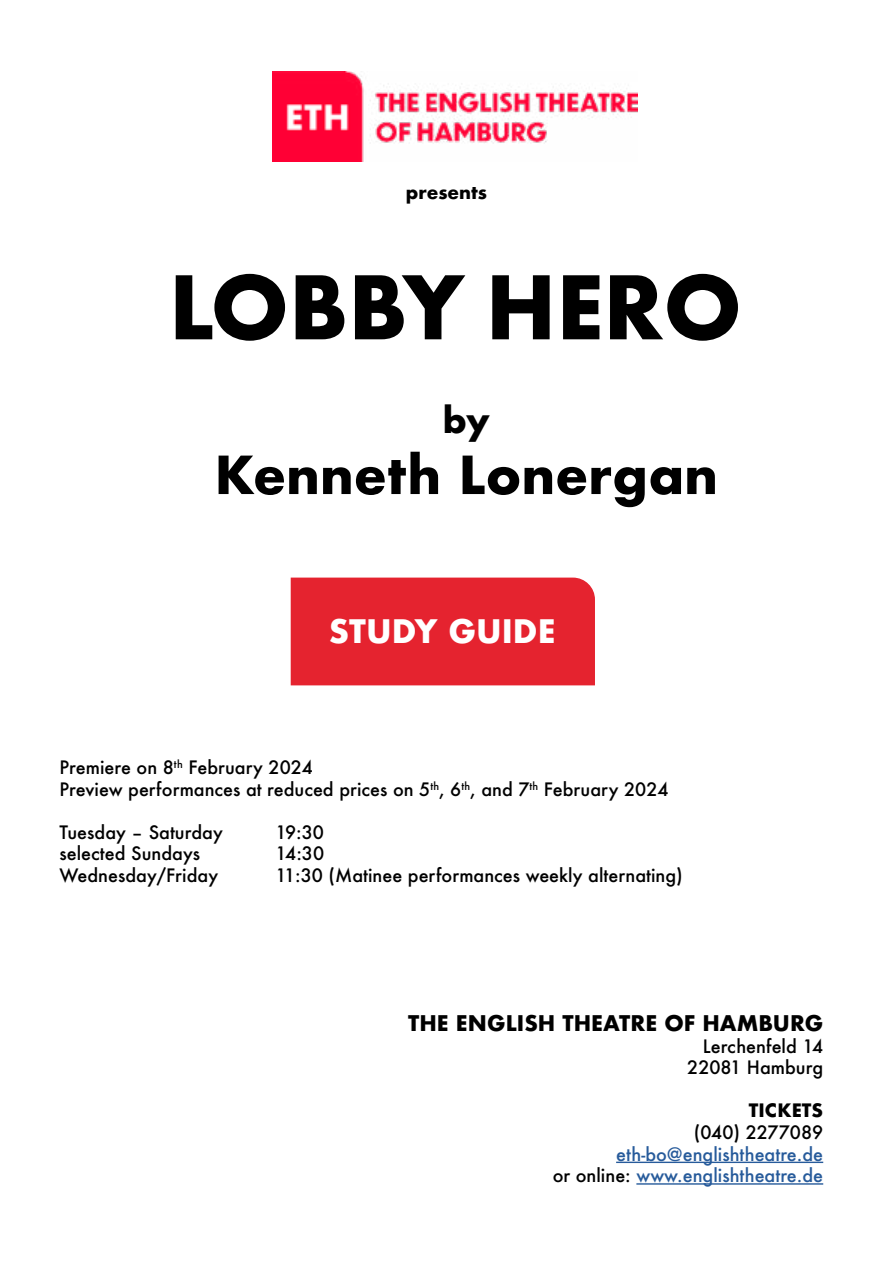
<style>
.page{position:relative;width:893px;height:1263px;background:#fff}
.page>*{position:absolute;margin:0;border:0;box-sizing:border-box;transform-origin:0 0}
.t1{font:700 96px "Futura PT";color:#000}
.t2{font:700 51px "Futura";color:#000}
.t3{font:700 34.5px "Futura";color:#000}
.t4{font:700 31.5px "Futura";color:#fff}
.t5{font:700 21px "Futura";color:#000}
.t6{font:500 18px/21.6px "Futura";color:#000;text-align:right}
.t7{font:500 18px/21.6px "Futura";color:#275b9b;text-align:right}
.t8{font:700 18px "Futura";color:#000}
.s1{color:#000}
</style>
<div class="page">
<div style="left:290px;top:577px;width:305px;height:109px;background:#e5232f"></div>
<hr style="left:616px;top:1162px;width:207px;height:1px;background:#275b9b">
<hr style="left:636px;top:1183px;width:187px;height:2px;background:#275b9b">
<img style="left:273px;top:71px;width:365px;height:90px">
<p class="t8" style="left:406px;top:179px;width:83px">presents</p>
<h1 class="t1" style="left:169px;top:245px;width:574px">LOBBY HERO</h1>
<h3 class="t3" style="left:443px;top:395px;width:48px">by</h3>
<h2 class="t2" style="left:215px;top:438px;width:505px">Kenneth Lonergan</h2>
<h3 class="t4" style="left:329px;top:608px;width:228px">STUDY GUIDE</h3>
<p class="t6" style="left:60px;top:756px;width:610px;text-align:left">Premiere on 8<sup>th</sup> February 2024<br>Preview performances at reduced prices on 5<sup>th</sup>, 6<sup>th</sup>, and 7<sup>th</sup> February 2024</p>
<p class="t6" style="left:60px;top:821px;width:165px">Tuesday – Saturday</p>
<p class="t6" style="left:276px;top:821px;width:50px">19:30</p>
<p class="t6" style="left:60px;top:843px;width:142px">selected Sundays</p>
<p class="t6" style="left:276px;top:843px;width:50px">14:30</p>
<p class="t6" style="left:60px;top:864px;width:160px">Wednesday/Friday</p>
<p class="t6" style="left:276px;top:864px;width:409px">11:30 (Matinee performances weekly alternating)</p>
<p class="t5" style="left:408px;top:1008px;width:416px">THE ENGLISH THEATRE OF HAMBURG</p>
<p class="t6" style="left:687px;top:1035px;width:138px">Lerchenfeld 14<br>22081 Hamburg</p>
<p class="t8" style="left:749px;top:1097px;width:76px">TICKETS</p>
<p class="t6" style="left:694px;top:1121px;width:131px">(040) 2277089</p>
<p class="t7" style="left:553px;top:1143px;width:272px">eth-bo@englishtheatre.de<br><span class="s1">or online:</span> www.englishtheatre.de</p>
</div>
